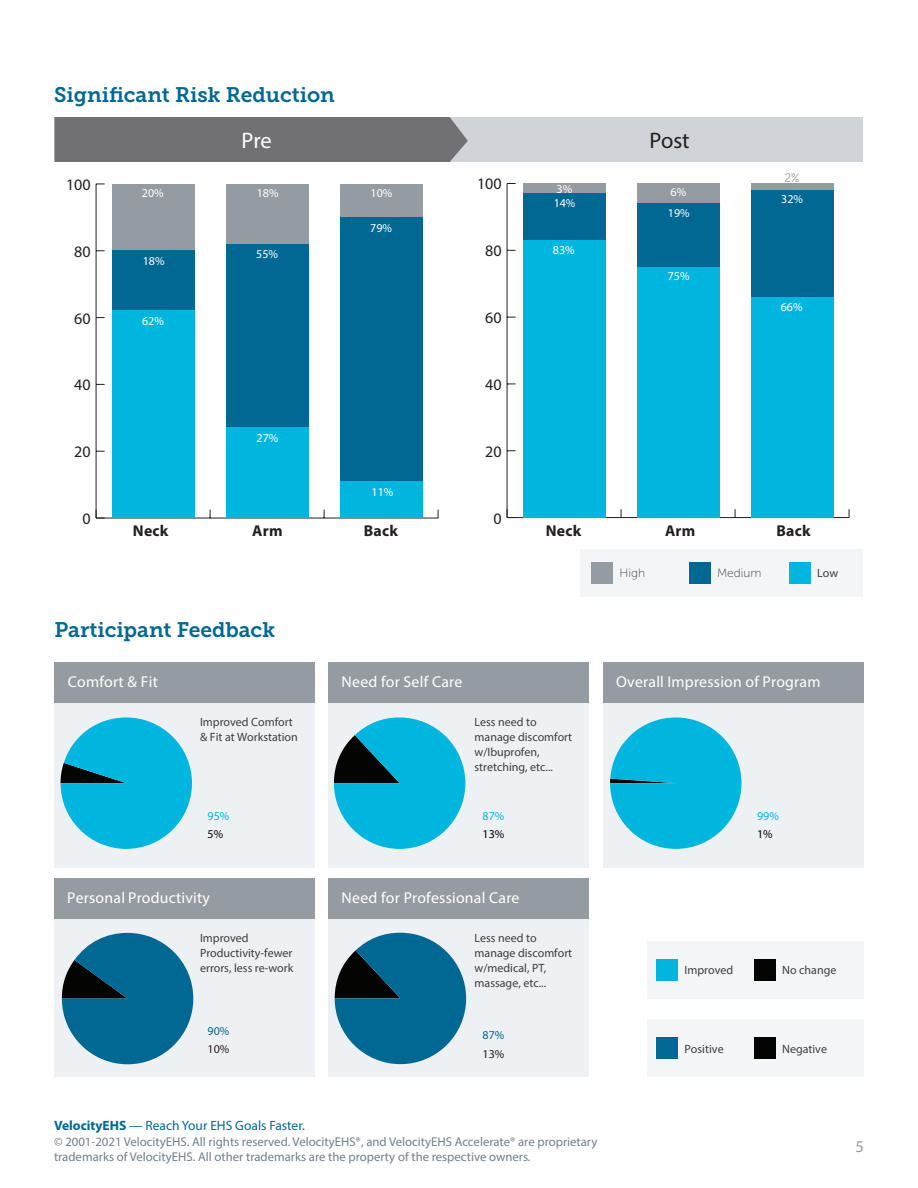
<style>
.page{position:relative;width:918px;height:1188px;background:#fff}
.page>*{position:absolute;margin:0;border:0;box-sizing:border-box;transform-origin:0 0}
.t1{font:22.5px "Myriad Pro";color:#231f20}
.t2{font:22.5px "Myriad Pro";color:#fff}
.t3{font:21px "Museo Slab 700";color:#006893}
.t4{font:16.5px "Myriad Pro";color:#959ca1}
.t5{font:16.05px "Myriad Pro";color:#231f20}
.t6{font:15.75px "Myriad Pro";letter-spacing:.015em;color:#fff}
.t7{font:700 15.75px "Myriad Pro";letter-spacing:.015em;color:#231f20}
.t8{font:13.5px "Myriad Pro";color:#006893}
.t9{font:12.75px/15px "Myriad Pro";color:#727f8a}
.t10{font:12px/15px "Myriad Pro";color:#3e3e3f}
.t11{font:12px "Myriad Pro";color:#fff}
.t12{font:12px "Museo Sans 100";color:#3e3e3f}
.t13{font:12px "Myriad Pro";color:#00b6de}
.t14{font:12px "Myriad Pro";color:#040503}
.t15{font:12px "Myriad Pro";color:#006893}
.t16{font:12px "Myriad Pro";color:#241f21}
.t17{font:12px "Museo Sans 100";color:#717074}
.s1{font-weight:700}
</style>
<div class="page">
<div style="left:54px;top:702px;width:261px;height:166px;background:#eef1f3"></div>
<div style="left:328px;top:702px;width:261px;height:166px;background:#eef1f3"></div>
<div style="left:603px;top:702px;width:261px;height:166px;background:#eef1f3"></div>
<div style="left:54px;top:919px;width:261px;height:158px;background:#eef1f3"></div>
<div style="left:328px;top:919px;width:261px;height:158px;background:#eef1f3"></div>
<div style="left:603px;top:662px;width:261px;height:40px;background:#959ca1"></div>
<div style="left:328px;top:662px;width:261px;height:40px;background:#959ca1"></div>
<div style="left:449px;top:117px;width:414px;height:45px;background:#d0d4d8"></div>
<div style="left:54px;top:662px;width:261px;height:40px;background:#959ca1"></div>
<div style="left:54px;top:878px;width:261px;height:41px;background:#959ca1"></div>
<div style="left:328px;top:878px;width:261px;height:41px;background:#959ca1"></div>
<div style="left:610px;top:717px;width:132px;height:132px;background:#00b6de;border-radius:65px"></div>
<svg style="left:61px;top:717px;width:131px;height:132px"></svg>
<svg style="left:334px;top:717px;width:131px;height:132px"></svg>
<svg style="left:335px;top:933px;width:131px;height:131px"></svg>
<div style="left:647px;top:941px;width:217px;height:57px;background:#f4f5f6"></div>
<div style="left:657px;top:959px;width:21px;height:21px;background:#00b6de"></div>
<div style="left:754px;top:959px;width:21px;height:21px;background:#040503"></div>
<div style="left:580px;top:549px;width:283px;height:48px;background:#f4f5f6"></div>
<div style="left:592px;top:562px;width:21px;height:21px;background:#959ca1"></div>
<div style="left:689px;top:562px;width:21px;height:21px;background:#006893"></div>
<div style="left:789px;top:562px;width:21px;height:21px;background:#00b6de"></div>
<hr style="left:96px;top:518px;width:342px;height:1px;background:#231f20">
<hr style="left:96px;top:184px;width:1px;height:334px;background:#231f20">
<svg style="left:96px;top:510px;width:9px;height:9px"></svg>
<div style="left:112px;top:184px;width:82px;height:67px;background:#959ca1"></div>
<div style="left:226px;top:184px;width:82px;height:60px;background:#959ca1"></div>
<div style="left:340px;top:184px;width:82px;height:33px;background:#959ca1"></div>
<div style="left:112px;top:251px;width:82px;height:60px;background:#006893"></div>
<div style="left:226px;top:244px;width:82px;height:184px;background:#006893"></div>
<div style="left:340px;top:217px;width:82px;height:264px;background:#006893"></div>
<div style="left:112px;top:311px;width:82px;height:207px;background:#00b6de"></div>
<div style="left:226px;top:428px;width:82px;height:90px;background:#00b6de"></div>
<div style="left:340px;top:481px;width:82px;height:37px;background:#00b6de"></div>
<hr style="left:507px;top:517px;width:342px;height:1px;background:#231f20">
<hr style="left:507px;top:183px;width:1px;height:335px;background:#231f20">
<div style="left:523px;top:183px;width:82px;height:11px;background:#959ca1"></div>
<div style="left:637px;top:183px;width:82px;height:21px;background:#959ca1"></div>
<div style="left:751px;top:183px;width:82px;height:7px;background:#959ca1"></div>
<div style="left:523px;top:194px;width:82px;height:46px;background:#006893"></div>
<div style="left:637px;top:204px;width:82px;height:63px;background:#006893"></div>
<div style="left:751px;top:190px;width:82px;height:107px;background:#006893"></div>
<div style="left:523px;top:240px;width:82px;height:278px;background:#00b6de"></div>
<div style="left:637px;top:267px;width:82px;height:251px;background:#00b6de"></div>
<div style="left:751px;top:297px;width:82px;height:221px;background:#00b6de"></div>
<div style="left:647px;top:1020px;width:217px;height:57px;background:#f4f5f6"></div>
<div style="left:657px;top:1038px;width:21px;height:21px;background:#006893"></div>
<div style="left:754px;top:1038px;width:21px;height:21px;background:#040503"></div>
<div style="left:54px;top:117px;width:414px;height:45px;background:#717074"></div>
<svg style="left:62px;top:933px;width:131px;height:131px"></svg>
<h2 class="t3" style="left:54px;top:83px;width:282px">Significant Risk Reduction</h2>
<h3 class="t5" style="left:66px;top:175px;width:26px">100</h3>
<h3 class="t5" style="left:74px;top:241px;width:18px">80</h3>
<h3 class="t5" style="left:74px;top:308px;width:18px">60</h3>
<h3 class="t5" style="left:74px;top:375px;width:18px">40</h3>
<h3 class="t5" style="left:74px;top:442px;width:18px">20</h3>
<h1 class="t2" style="left:242px;top:126px;width:32px">Pre</h1>
<p class="t11" style="left:142px;top:186px;width:23px">20%</p>
<p class="t11" style="left:257px;top:186px;width:23px">18%</p>
<p class="t11" style="left:371px;top:186px;width:23px">10%</p>
<p class="t11" style="left:370px;top:220px;width:23px">79%</p>
<p class="t11" style="left:143px;top:253px;width:23px">18%</p>
<p class="t11" style="left:142px;top:313px;width:23px">62%</p>
<p class="t11" style="left:256px;top:247px;width:23px">55%</p>
<p class="t11" style="left:257px;top:431px;width:23px">27%</p>
<p class="t11" style="left:372px;top:484px;width:23px">11%</p>
<h1 class="t1" style="left:650px;top:126px;width:42px">Post</h1>
<h3 class="t5" style="left:477px;top:174px;width:26px">100</h3>
<p class="t11" style="left:557px;top:181px;width:17px">3%</p>
<p class="t11" style="left:671px;top:184px;width:17px">6%</p>
<h3 class="t5" style="left:485px;top:241px;width:18px">80</h3>
<h3 class="t5" style="left:485px;top:308px;width:18px">60</h3>
<h3 class="t5" style="left:485px;top:375px;width:18px">40</h3>
<h3 class="t5" style="left:485px;top:441px;width:18px">20</h3>
<p class="t11" style="left:554px;top:196px;width:23px">14%</p>
<p class="t11" style="left:553px;top:242px;width:23px">83%</p>
<p class="t11" style="left:668px;top:206px;width:23px">19%</p>
<p class="t11" style="left:668px;top:269px;width:23px">75%</p>
<p class="t17" style="left:785px;top:171px;width:17px">2%</p>
<p class="t11" style="left:781px;top:192px;width:23px">32%</p>
<p class="t11" style="left:781px;top:299px;width:23px">66%</p>
<h3 class="t5" style="left:83px;top:509px;width:10px">0</h3>
<h3 class="t5" style="left:493px;top:508px;width:10px">0</h3>
<h3 class="t7" style="left:133px;top:520px;width:37px">Neck</h3>
<h3 class="t7" style="left:252px;top:520px;width:32px">Arm</h3>
<h3 class="t7" style="left:364px;top:520px;width:36px">Back</h3>
<h3 class="t7" style="left:546px;top:520px;width:37px">Neck</h3>
<h3 class="t7" style="left:665px;top:520px;width:32px">Arm</h3>
<h3 class="t7" style="left:777px;top:520px;width:36px">Back</h3>
<p class="t12" style="left:620px;top:567px;width:27px">High</p>
<p class="t12" style="left:717px;top:567px;width:46px">Medium</p>
<p class="t10" style="left:817px;top:566px;width:23px">Low</p>
<h2 class="t3" style="left:54px;top:618px;width:222px">Participant Feedback</h2>
<h3 class="t6" style="left:68px;top:672px;width:91px">Comfort &amp; Fit</h3>
<h3 class="t6" style="left:616px;top:672px;width:206px">Overall Impression of Program</h3>
<p class="t10" style="left:200px;top:714px;width:99px">Improved Comfort &amp; Fit at Workstation</p>
<p class="t10" style="left:475px;top:714px;width:99px">Less need to manage discomfort w/Ibuprofen, stretching, etc...</p>
<p class="t13" style="left:208px;top:809px;width:23px">95%</p>
<p class="t13" style="left:483px;top:809px;width:23px">87%</p>
<p class="t13" style="left:757px;top:809px;width:23px">99%</p>
<h3 class="t6" style="left:342px;top:672px;width:122px">Need for Self Care</h3>
<p class="t14" style="left:208px;top:827px;width:17px">5%</p>
<p class="t14" style="left:483px;top:827px;width:23px">13%</p>
<p class="t14" style="left:757px;top:827px;width:17px">1%</p>
<h3 class="t6" style="left:67px;top:888px;width:144px">Personal Productivity</h3>
<h3 class="t6" style="left:342px;top:888px;width:179px">Need for Professional Care</h3>
<p class="t10" style="left:200px;top:930px;width:95px">Improved<br>Productivity-fewer errors, less re-work</p>
<p class="t10" style="left:475px;top:930px;width:99px">Less need to manage discomfort w/medical, PT, massage, etc...</p>
<p class="t10" style="left:685px;top:963px;width:50px">Improved</p>
<p class="t10" style="left:782px;top:963px;width:56px">No change</p>
<p class="t15" style="left:208px;top:1024px;width:23px">90%</p>
<p class="t15" style="left:483px;top:1028px;width:23px">87%</p>
<p class="t16" style="left:208px;top:1042px;width:23px">10%</p>
<p class="t16" style="left:483px;top:1046px;width:23px">13%</p>
<p class="t10" style="left:685px;top:1041px;width:41px">Positive</p>
<p class="t10" style="left:782px;top:1041px;width:46px">Negative</p>
<p class="t8" style="left:54px;top:1117px;width:252px"><span class="s1">VelocityEHS</span> — Reach Your EHS Goals Faster.</p>
<p class="t9" style="left:54px;top:1134px;width:545px">© 2001-2021 VelocityEHS. All rights reserved. VelocityEHS®, and VelocityEHS Accelerate® are proprietary trademarks of VelocityEHS. All other trademarks are the property of the respective owners.</p>
<h3 class="t4" style="left:856px;top:1136px;width:10px">5</h3>
</div>
